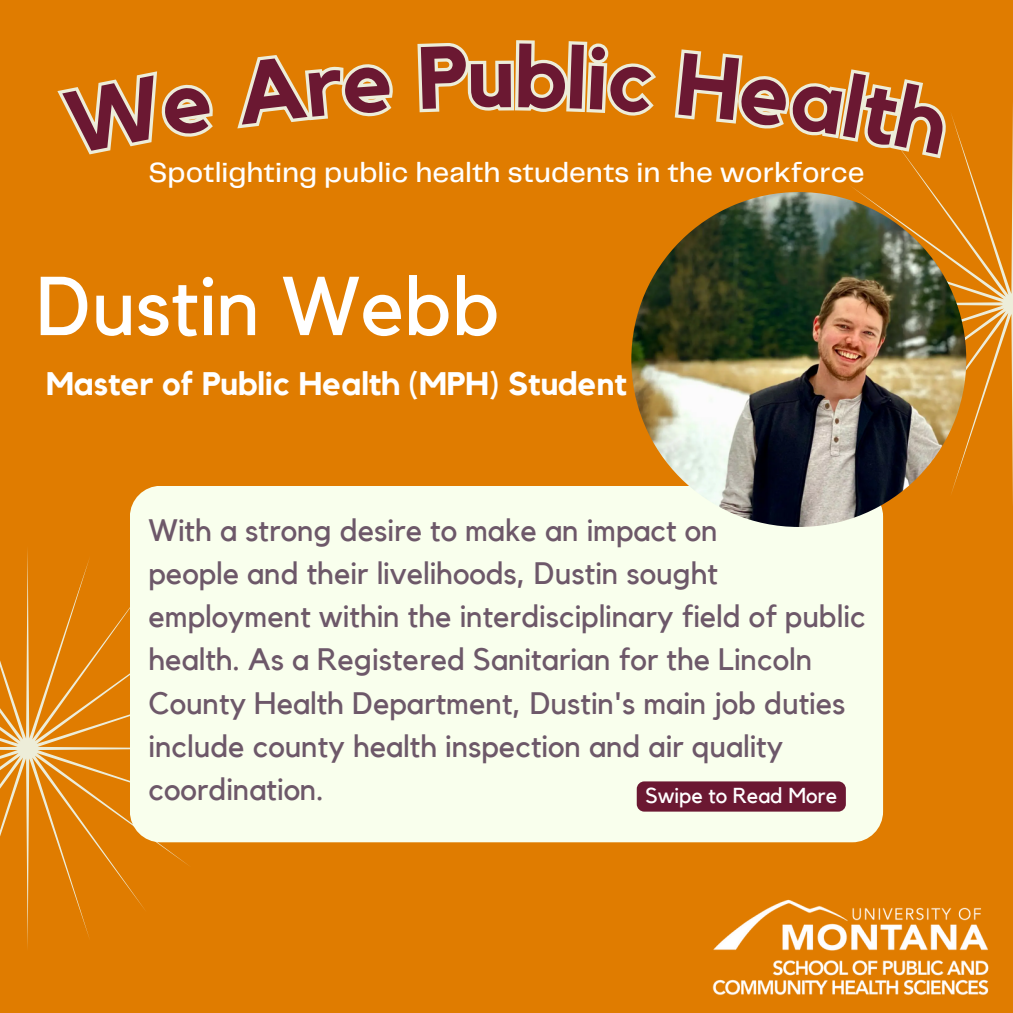
<style>
.page{position:relative;width:1013px;height:1013px;background:#fff}
.page>*{position:absolute;margin:0;border:0;box-sizing:border-box;transform-origin:0 0}
.t1{font:700 87.25px "Kollektif";color:#6b1832}
.t2{font:82.25px "Kollektif";color:#fff}
.t3{font:700 32.5px "Kollektif";color:#fff}
.t4{font:30.88px/43.1px "Kollektif";color:#6d5869}
.t5{font:500 28.75px "Telegraf";color:#fff}
.t6{font:21.5px "Kollektif";color:#fff}
</style>
<div class="page">
<div style="left:0;top:0;width:1012px;height:1012px;background:#e07c00"></div>
<svg style="left:0;top:549px;width:230px;height:399px"></svg>
<svg style="left:811px;top:134px;width:201px;height:372px"></svg>
<div style="left:130px;top:486px;width:753px;height:356px;background:#f9ffed;border-radius:31px"></div>
<img style="left:631px;top:192px;width:335px;height:335px;border-radius:50%">
<img style="left:712px;top:899px;width:277px;height:96px">
<div style="left:636px;top:781px;width:209px;height:30px;background:#6b1832;border-radius:8px"></div>
<svg style="left:57px;top:55px;width:336px;height:100px"></svg>
<svg style="left:417px;top:40px;width:239px;height:76px"></svg>
<svg style="left:674px;top:49px;width:284px;height:113px"></svg>
<h1 class="t1" style="left:467px;top:37px;width:49px">u</h1>
<p class="t5" style="left:149px;top:160px;width:717px">Spotlighting public health students in the workforce</p>
<h2 class="t2" style="left:36px;top:268px;width:466px">Dustin Webb</h2>
<p class="t3" style="left:46px;top:369px;width:582px">Master of Public Health (MPH) Student</p>
<p class="t4" style="left:148px;top:510px;width:718px">With a strong desire to make an impact on<br>people and their livelihoods, Dustin sought employment within the interdisciplinary field of public health. As a Registered Sanitarian for the Lincoln County Health Department, Dustin's main job duties include county health inspection and air quality coordination.</p>
<p class="t6" style="left:645px;top:785px;width:193px">Swipe to Read More</p>
</div>
